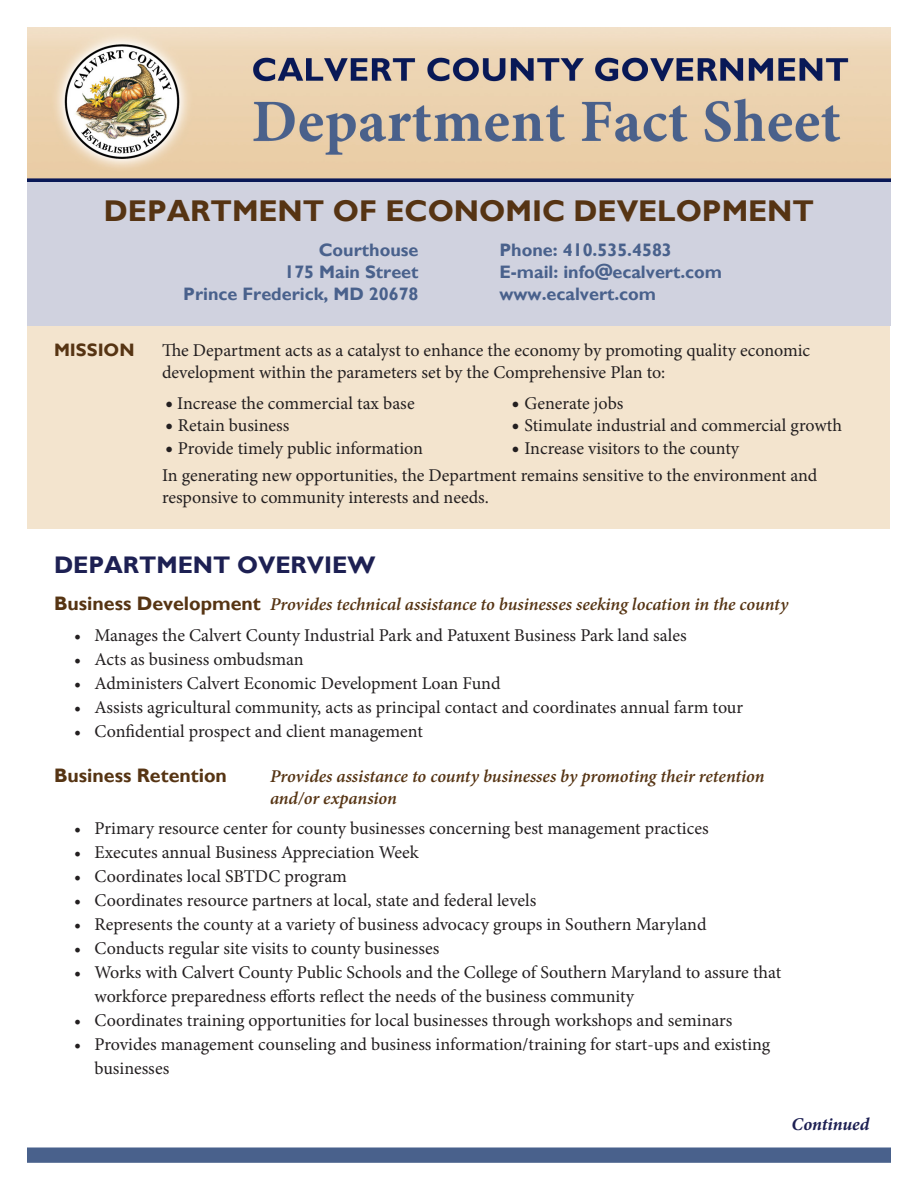
<style>
.page{position:relative;width:918px;height:1188px;background:#fff}
.page>*{position:absolute;margin:0;border:0;box-sizing:border-box;transform-origin:0 0}
.t1{font:700 30px "Gill Sans";color:#563413}
.t2{font:700 24px "Gill Sans";color:#1d2053}
.t3{font:700 19.5px "Gill Sans";color:#563413}
.Bullet_list{font:18px/24px "Minion Pro";color:#231f20}
.t4{font:italic 600 18px/21.6px "Minion Pro";letter-spacing:-.005em;color:#563413}
.t5{font:700 18px "Gill Sans";color:#49618c}
.Bullet_list-2{font:italic 700 18px "Minion Pro";color:#1d2053}
.t6{font:700 18px "Gill Sans";color:#563413}
.s1{font-size:21px}
.s2{font-family:"Gill Sans";font-weight:700;font-style:normal;font-size:19.5px}
</style>
<div class="page">
<div style="left:28px;top:312px;width:862px;height:216px;background:#f3e4ce"></div>
<div style="left:27px;top:171px;width:864px;height:155px;background:#d0d2df"></div>
<img style="left:27px;top:27px;width:864px;height:155px">
<div style="left:27px;top:1148px;width:864px;height:15px;background:#49618c;border:2px solid #49618c"></div>
<p class="t1" style="left:104px;top:193px;width:712px">DEPARTMENT OF ECONOMIC DEVELOPMENT</p>
<p class="t5" style="left:319px;top:240px;width:101px">Courthouse</p>
<p class="t5" style="left:284px;top:261px;width:136px">175 Main Street</p>
<p class="t5" style="left:183px;top:283px;width:237px">Prince Frederick, MD 20678</p>
<p class="t5" style="left:500px;top:240px;width:174px">Phone: 410.535.4583</p>
<p class="t5" style="left:500px;top:261px;width:224px">E-mail: info@ecalvert.com</p>
<p class="t5" style="left:500px;top:283px;width:158px">www.ecalvert.com</p>
<p class="t6" style="left:54px;top:340px;width:82px">MISSION</p>
<p class="Bullet_list" style="left:162px;top:340px;width:650px;line-height:21.6px">The Department acts as a catalyst to enhance the economy by promoting quality economic development within the parameters set by the Comprehensive Plan to:</p>
<p class="Bullet_list" style="left:165px;top:391px;width:251px"><span class="s1">•</span> Increase the commercial tax base</p>
<p class="Bullet_list" style="left:512px;top:391px;width:113px"><span class="s1">•</span> Generate jobs</p>
<p class="Bullet_list" style="left:165px;top:414px;width:126px"><span class="s1">•</span> Retain business</p>
<p class="Bullet_list" style="left:512px;top:414px;width:332px"><span class="s1">•</span> Stimulate industrial and commercial growth</p>
<p class="Bullet_list" style="left:165px;top:436px;width:260px"><span class="s1">•</span> Provide timely public information</p>
<p class="Bullet_list" style="left:512px;top:436px;width:229px"><span class="s1">•</span> Increase visitors to the county</p>
<p class="Bullet_list" style="left:162px;top:465px;width:657px;line-height:21.6px">In generating new opportunities, the Department remains sensitive to the environment and responsive to community interests and needs.</p>
<p class="t2" style="left:54px;top:551px;width:323px">DEPARTMENT OVERVIEW</p>
<p class="t4" style="left:54px;top:594px;width:736px"><span class="s2">Business Development</span> Provides technical assistance to businesses seeking location in the county</p>
<p class="Bullet_list" style="left:74px;top:623px;width:614px">• Manages the Calvert County Industrial Park and Patuxent Business Park land sales</p>
<p class="Bullet_list" style="left:74px;top:647px;width:231px">• Acts as business ombudsman</p>
<p class="Bullet_list" style="left:74px;top:671px;width:428px">• Administers Calvert Economic Development Loan Fund</p>
<p class="Bullet_list" style="left:74px;top:695px;width:670px">• Assists agricultural community, acts as principal contact and coordinates annual farm tour</p>
<p class="Bullet_list" style="left:74px;top:719px;width:350px">• Confidential prospect and client management</p>
<p class="t3" style="left:54px;top:764px;width:174px">Business Retention</p>
<p class="t4" style="left:270px;top:765px;width:496px">Provides assistance to county businesses by promoting their retention and/or expansion</p>
<p class="Bullet_list" style="left:74px;top:817px;width:636px">• Primary resource center for county businesses concerning best management practices</p>
<p class="Bullet_list" style="left:74px;top:841px;width:346px">• Executes annual Business Appreciation Week</p>
<p class="Bullet_list" style="left:74px;top:865px;width:274px">• Coordinates local SBTDC program</p>
<p class="Bullet_list" style="left:74px;top:889px;width:464px">• Coordinates resource partners at local, state and federal levels</p>
<p class="Bullet_list" style="left:74px;top:913px;width:634px">• Represents the county at a variety of business advocacy groups in Southern Maryland</p>
<p class="Bullet_list" style="left:74px;top:937px;width:367px">• Conducts regular site visits to county businesses</p>
<p class="Bullet_list" style="left:94px;top:961px;width:688px;text-indent:-20px">• Works with Calvert County Public Schools and the College of Southern Maryland to assure that workforce preparedness efforts reflect the needs of the business community</p>
<p class="Bullet_list" style="left:74px;top:1009px;width:660px">• Coordinates training opportunities for local businesses through workshops and seminars</p>
<p class="Bullet_list" style="left:94px;top:1033px;width:677px;text-indent:-20px">• Provides management counseling and business information/training for start-ups and existing businesses</p>
<p class="Bullet_list-2" style="left:792px;top:1112px;width:79px">Continued</p>
</div>
